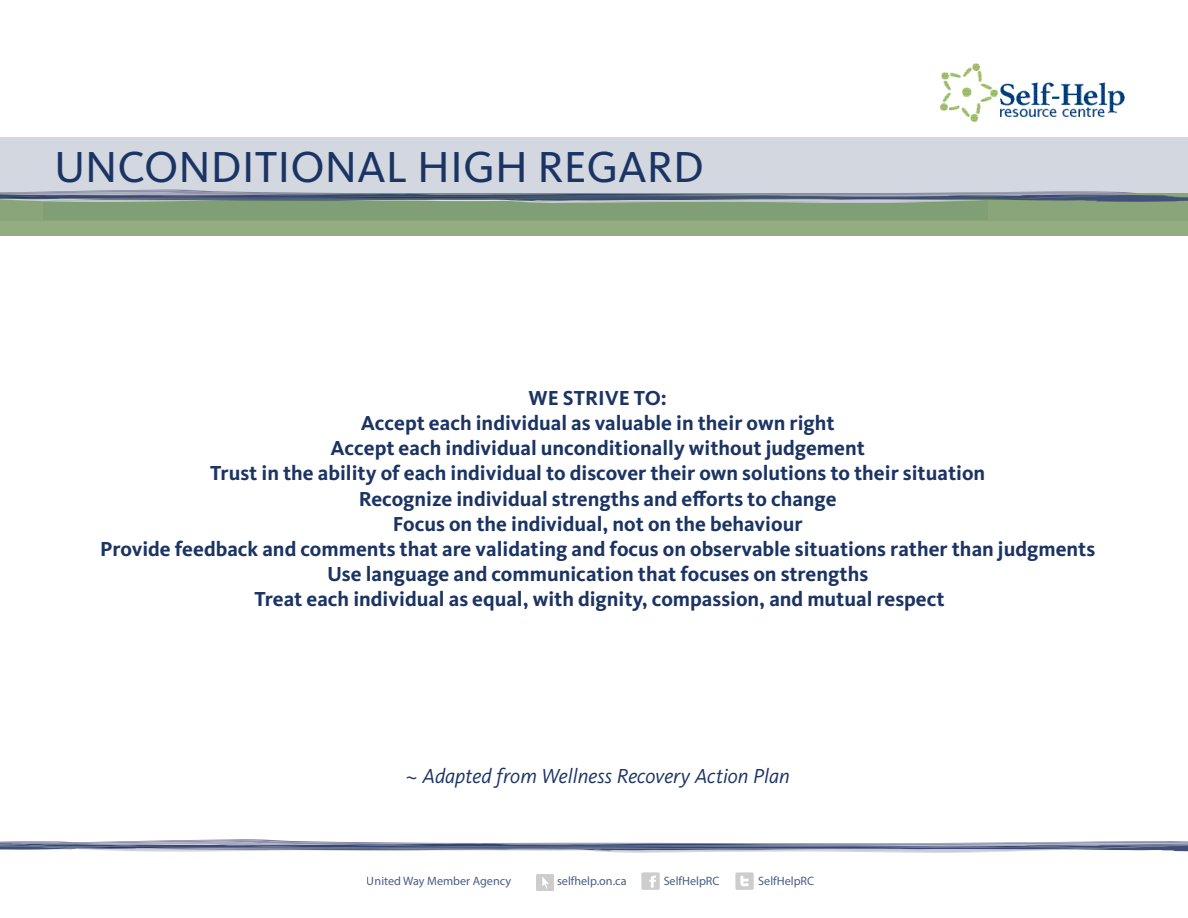
<style>
.page{position:relative;width:1188px;height:918px;background:#fff}
.page>*{position:absolute;margin:0;border:0;box-sizing:border-box;transform-origin:0 0}
.t1{font:45px "Kievit Pro";color:#1b3463}
.t2{font:700 21px "Kievit Pro";color:#1b3463}
.t3{font:italic 21px "Kievit Pro";color:#1b3463}
.t4{font:12.15px "Myriad Pro";color:#1a3564}
</style>
<div class="page">
<div style="left:0;top:137px;width:1188px;height:83px;background:#d2d7e0"></div>
<div style="left:0;top:193px;width:1188px;height:42px;background:#89a579"></div>
<svg style="left:0;top:190px;width:1188px;height:13px"></svg>
<img style="left:939px;top:63px;width:186px;height:60px">
<svg style="left:0;top:839px;width:1188px;height:14px"></svg>
<img style="left:641px;top:872px;width:19px;height:18px">
<img style="left:735px;top:872px;width:19px;height:18px">
<img style="left:537px;top:874px;width:16px;height:17px">
<h1 class="t1" style="left:54px;top:139px;width:651px">UNCONDITIONAL HIGH REGARD</h1>
<p class="t2" style="left:529px;top:385px;width:140px">WE STRIVE TO:</p>
<p class="t2" style="left:361px;top:410px;width:475px">Accept each individual as valuable in their own right</p>
<p class="t2" style="left:331px;top:435px;width:536px">Accept each individual unconditionally without judgement</p>
<p class="t2" style="left:210px;top:461px;width:777px">Trust in the ability of each individual to discover their own solutions to their situation</p>
<p class="t2" style="left:359px;top:486px;width:479px">Recognize individual strengths and efforts to change</p>
<p class="t2" style="left:393px;top:511px;width:411px">Focus on the individual, not on the behaviour</p>
<p class="t2" style="left:100px;top:536px;width:997px">Provide feedback and comments that are validating and focus on observable situations rather than judgments</p>
<p class="t2" style="left:327px;top:561px;width:543px">Use language and communication that focuses on strengths</p>
<p class="t2" style="left:255px;top:587px;width:692px">Treat each individual as equal, with dignity, compassion, and mutual respect</p>
<p class="t3" style="left:405px;top:763px;width:386px">~ Adapted from Wellness Recovery Action Plan</p>
<p class="t4" style="left:367px;top:873px;width:146px">United Way Member Agency</p>
<p class="t4" style="left:557px;top:873px;width:71px">selfhelp.on.ca</p>
<p class="t4" style="left:664px;top:873px;width:57px">SelfHelpRC</p>
<p class="t4" style="left:758px;top:873px;width:57px">SelfHelpRC</p>
</div>
